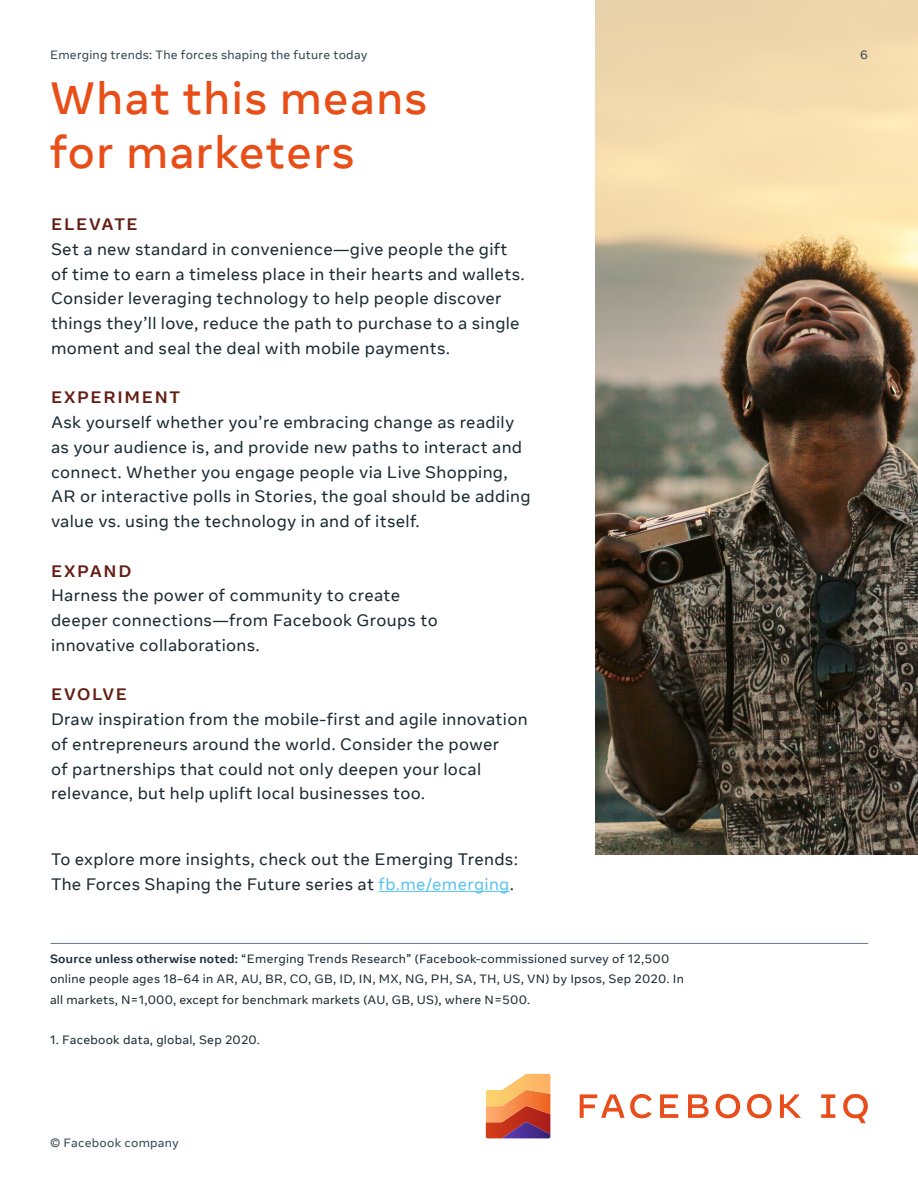
<style>
.page{position:relative;width:918px;height:1188px;background:#fff}
.page>*{position:absolute;margin:0;border:0;box-sizing:border-box;transform-origin:0 0}
.t1{font:500 45px/54px "Optimistic Display";letter-spacing:.035em;color:#e84e18}
.t2{font:16.5px/24.8px "Optimistic Text";letter-spacing:.02em;color:#1c2b33}
.t3{font:700 16.5px "Optimistic Text";letter-spacing:.1em;color:#641e14}
.t4{font:12px/20.2px "Optimistic Text";letter-spacing:.02em;color:#1c2b33}
.t5{font:12px "Optimistic Text";letter-spacing:.02em;color:#344854}
.s1{color:#5bc4f1}
.s2{font-weight:700}
</style>
<div class="page">
<img style="left:595px;top:0;width:323px;height:855px">
<hr style="left:51px;top:943px;width:817px;height:1px;background:#67788a">
<svg style="left:486px;top:1074px;width:64px;height:64px;background:#d78361"></svg>
<svg style="left:580px;top:1094px;width:72px;height:24px"></svg>
<svg style="left:660px;top:1094px;width:18px;height:24px"></svg>
<svg style="left:688px;top:1094px;width:21px;height:24px"></svg>
<svg style="left:716px;top:1094px;width:24px;height:24px"></svg>
<svg style="left:747px;top:1094px;width:25px;height:24px"></svg>
<svg style="left:780px;top:1094px;width:21px;height:24px"></svg>
<svg style="left:821px;top:1094px;width:14px;height:24px"></svg>
<svg style="left:843px;top:1094px;width:25px;height:29px"></svg>
<hr style="left:379px;top:891px;width:131px;height:1px;background:#5bc4f1">
<p class="t5" style="left:50px;top:47px;width:319px">Emerging trends: The forces shaping the future today</p>
<h1 class="t1" style="left:50px;top:71px;width:379px">What this means for marketers</h1>
<p class="t3" style="left:51px;top:214px;width:88px">ELEVATE</p>
<p class="t2" style="left:51px;top:237px;width:475px">Set a new standard in convenience—give people the gift of time to earn a timeless place in their hearts and wallets.<br>Consider leveraging technology to help people discover things they’ll love, reduce the path to purchase to a single moment and seal the deal with mobile payments.</p>
<p class="t3" style="left:51px;top:387px;width:131px">EXPERIMENT</p>
<p class="t2" style="left:51px;top:410px;width:481px">Ask yourself whether you’re embracing change as readily as your audience is, and provide new paths to interact and connect. Whether you engage people via Live Shopping, AR or interactive polls in Stories, the goal should be adding value vs. using the technology in and of itself.</p>
<p class="t3" style="left:51px;top:560px;width:82px">EXPAND</p>
<p class="t2" style="left:51px;top:584px;width:388px">Harness the power of community to create deeper connections—from Facebook Groups to innovative collaborations.</p>
<p class="t3" style="left:51px;top:684px;width:78px">EVOLVE</p>
<p class="t2" style="left:51px;top:707px;width:478px">Draw inspiration from the mobile-first and agile innovation of entrepreneurs around the world. Consider the power<br>of partnerships that could not only deepen your local relevance, but help uplift local businesses too.</p>
<p class="t2" style="left:51px;top:848px;width:469px">To explore more insights, check out the Emerging Trends:<br>The Forces Shaping the Future series at <span class="s1">fb.me/emerging</span>.</p>
<p class="t4" style="left:50px;top:949px;width:635px"><span class="s2">Source unless otherwise noted:</span> “Emerging Trends Research” (Facebook-commissioned survey of 12,500 online people ages 18–64 in AR, AU, BR, CO, GB, ID, IN, MX, NG, PH, SA, TH, US, VN) by Ipsos, Sep 2020. In all markets, N=1,000, except for benchmark markets (AU, GB, US), where N=500.</p>
<p class="t4" style="left:50px;top:1030px;width:212px">1. Facebook data, global, Sep 2020.</p>
<p class="t5" style="left:50px;top:1135px;width:130px">© Facebook company</p>
<p class="t5" style="left:860px;top:47px;width:9px">6</p>
</div>
